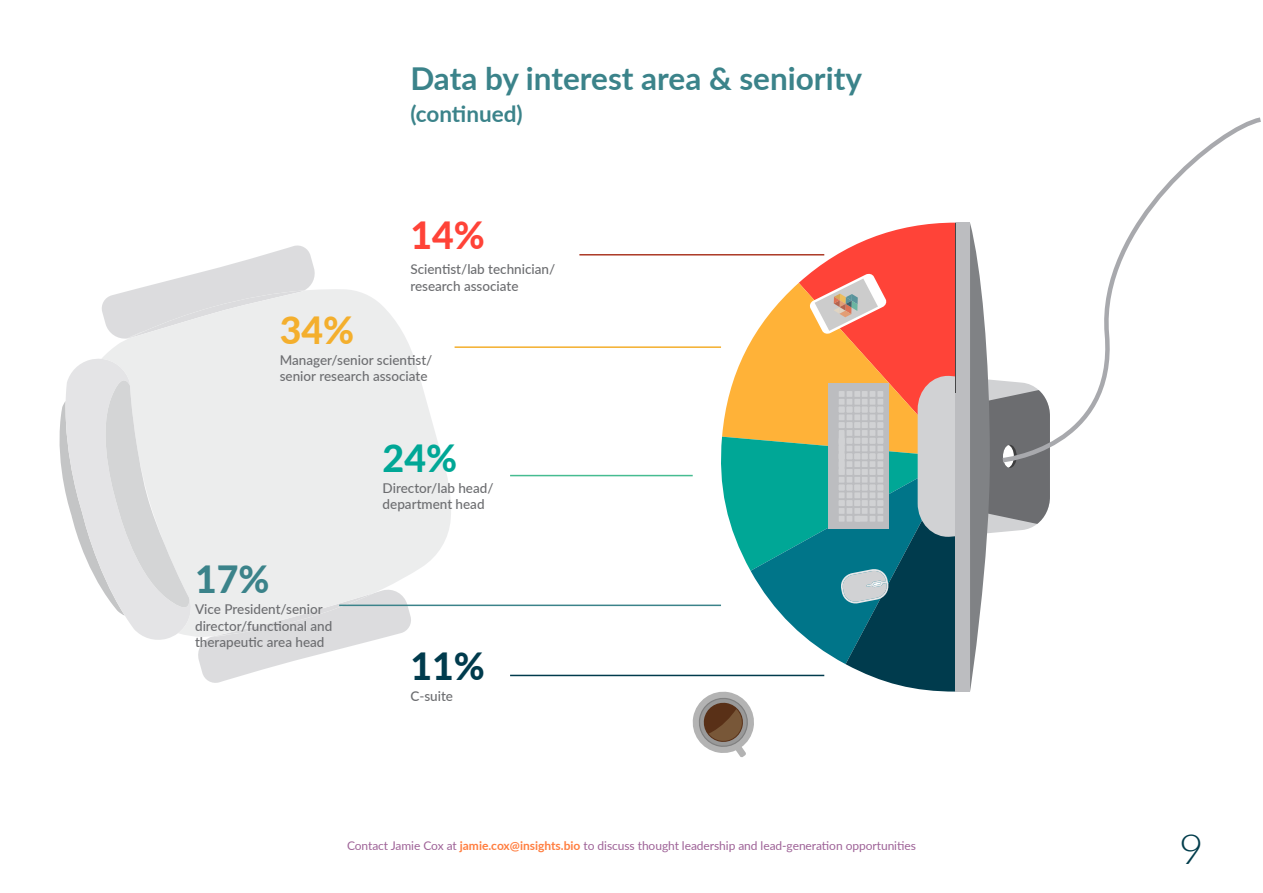
<style>
.page{position:relative;width:1263px;height:893px;background:#fff}
.page>*{position:absolute;margin:0;border:0;box-sizing:border-box;transform-origin:0 0}
.t1{font:300 42px "Lato";color:#003c4b}
.t2{font:800 37.5px "Lato";color:#ff4338}
.t3{font:800 37.5px "Lato";color:#f4af2d}
.t4{font:800 37.5px "Lato";color:#00a796}
.t5{font:800 37.5px "Lato";color:#003b4d}
.t6{font:800 37.5px "Lato";color:#3b838a}
.Head_1{font:700 31.5px "Lato";color:#3b838a}
.Head_1-2{font:700 22.5px "Lato";color:#3b838a}
.Demographic_text{font:500 13.5px/16.5px "Lato";color:#6c6d70}
.t7{font:12px "Lato";letter-spacing:-.005em;color:#9e6297}
.s1{font-weight:700;color:#ff7e40}
</style>
<div class="page">
<svg style="left:103px;top:289px;width:349px;height:318px;fill:#eceded"></svg>
<svg style="left:102px;top:245px;width:214px;height:95px"></svg>
<svg style="left:59px;top:358px;width:354px;height:325px"></svg>
<hr style="left:455px;top:346px;width:266px;height:2px;background:#f4af2d">
<hr style="left:510px;top:475px;width:183px;height:1px;background:#46bc91">
<hr style="left:510px;top:675px;width:314px;height:1px;background:#003b4d">
<hr style="left:339px;top:605px;width:382px;height:1px;background:#3b838a">
<hr style="left:579px;top:254px;width:245px;height:1px;background:#ac3a26">
<svg style="left:1050px;top:117px;width:211px;height:331px"></svg>
<svg style="left:690px;top:223px;width:360px;height:534px"></svg>
<p class="Head_1" style="left:410px;top:56px;width:453px">Data by interest area &amp; seniority</p>
<p class="Head_1-2" style="left:410px;top:97px;width:114px">(continued)</p>
<p class="t2" style="left:410px;top:207px;width:76px">14%</p>
<p class="Demographic_text" style="left:410px;top:260px;width:146px">Scientist/lab technician/ research associate</p>
<p class="t3" style="left:280px;top:302px;width:76px">34%</p>
<p class="Demographic_text" style="left:280px;top:351px;width:154px">Manager/senior scientist/ senior research associate</p>
<p class="t6" style="left:195px;top:552px;width:76px">17%</p>
<p class="Demographic_text" style="left:195px;top:601px;width:139px">Vice President/senior director/functional and therapeutic area head</p>
<p class="t4" style="left:383px;top:430px;width:76px">24%</p>
<p class="Demographic_text" style="left:383px;top:479px;width:112px">Director/lab head/ department head</p>
<p class="t5" style="left:410px;top:638px;width:76px">11%</p>
<p class="Demographic_text" style="left:410px;top:687px;width:44px">C-suite</p>
<p class="t7" style="left:347px;top:837px;width:570px">Contact Jamie Cox at <span class="s1">jamie.cox@insights.bio</span> to discuss thought leadership and lead-generation opportunities</p>
<h1 class="t1" style="left:1179px;top:819px;width:26px">9</h1>
</div>
